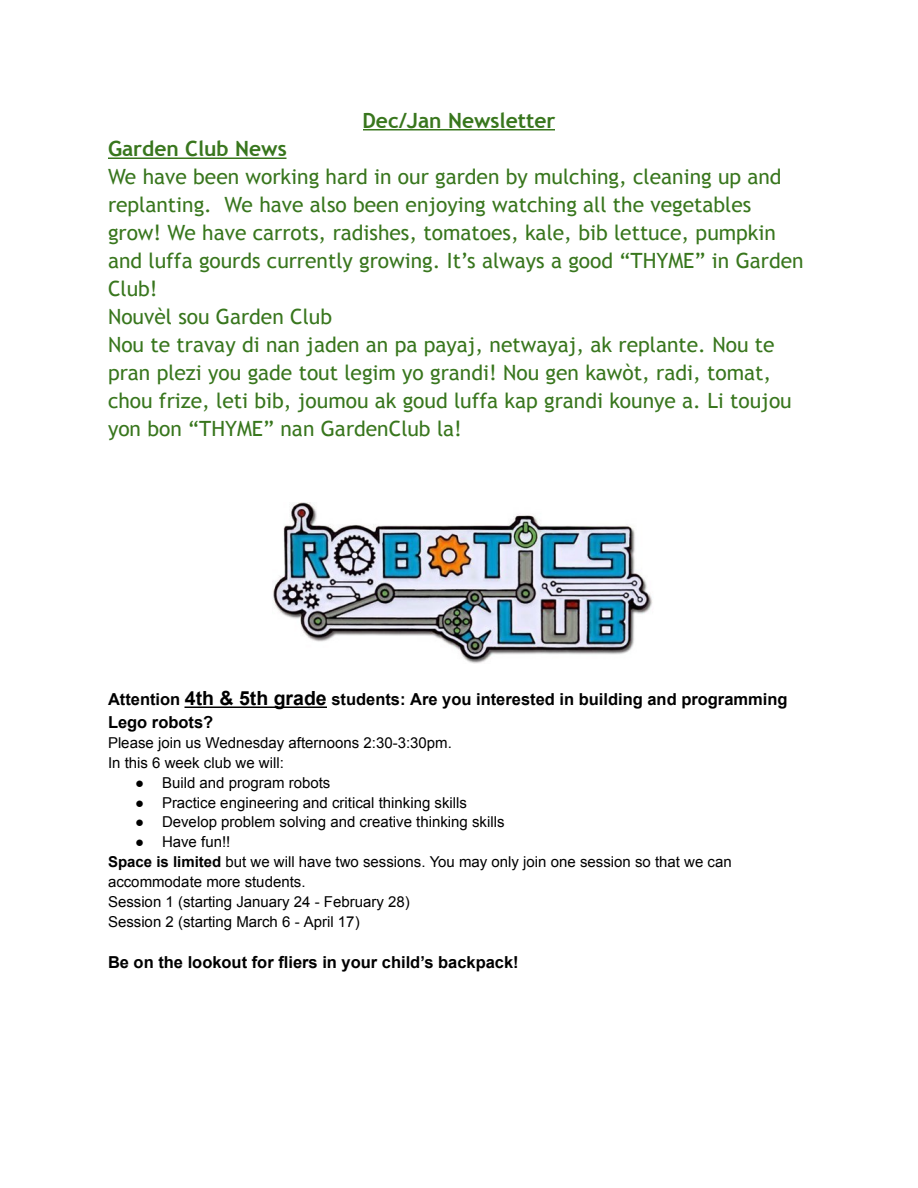
<style>
.page{position:relative;width:918px;height:1188px;background:#fff}
.page>*{position:absolute;margin:0;border:0;box-sizing:border-box;transform-origin:0 0}
.t1{font:21px/28px "Trebuchet MS";color:#38761d}
.t2{font:700 21px "Trebuchet MS";color:#38761d}
.t3{font:700 16.5px/23px "Arial";color:#000}
.t4{font:15px/19.8px "Arial";color:#000}
.s1{font-size:19.5px}
.s2{font-weight:700}
</style>
<div class="page">
<hr style="left:363px;top:129px;width:192px;height:2px;background:#38761d">
<hr style="left:108px;top:157px;width:179px;height:2px;background:#38761d">
<hr style="left:184px;top:707px;width:143px;height:1px;background:#000">
<img style="left:273px;top:503px;width:380px;height:161px">
<p class="t2" style="left:362px;top:108px;width:195px">Dec/Jan Newsletter</p>
<p class="t2" style="left:108px;top:136px;width:180px">Garden Club News</p>
<p class="t1" style="left:108px;top:162px;width:697px">We have been working hard in our garden by mulching, cleaning up and replanting. We have also been enjoying watching all the vegetables grow! We have carrots, radishes, tomatoes, kale, bib lettuce, pumpkin and luffa gourds currently growing. It’s always a good “THYME” in Garden Club!<br>Nouvèl sou Garden Club<br>Nou te travay di nan jaden an pa payaj, netwayaj, ak replante. Nou te pran plezi you gade tout legim yo grandi! Nou gen kawòt, radi, tomat, chou frize, leti bib, joumou ak goud luffa kap grandi kounye a. Li toujou yon bon “THYME” nan GardenClub la!</p>
<p class="t3" style="left:108px;top:687px;width:681px">Attention <span class="s1">4th &amp; 5th grade</span> students: Are you interested in building and programming<br>Lego robots?</p>
<p class="t4" style="left:108px;top:733px;width:345px">Please join us Wednesday afternoons 2:30-3:30pm.<br>In this 6 week club we will:</p>
<p class="t4" style="left:135px;top:773px;width:197px">● Build and program robots</p>
<p class="t4" style="left:135px;top:792px;width:334px">● Practice engineering and critical thinking skills</p>
<p class="t4" style="left:135px;top:812px;width:371px">● Develop problem solving and creative thinking skills</p>
<p class="t4" style="left:108px;top:832px;width:625px;text-indent:27px">● Have fun!!<br><span class="s2">Space is limited</span> but we will have two sessions. You may only join one session so that we can accommodate more students.<br>Session 1 (starting January 24 - February 28)<br>Session 2 (starting March 6 - April 17)</p>
<p class="t3" style="left:108px;top:950px;width:412px">Be on the lookout for fliers in your child’s backpack!</p>
</div>
